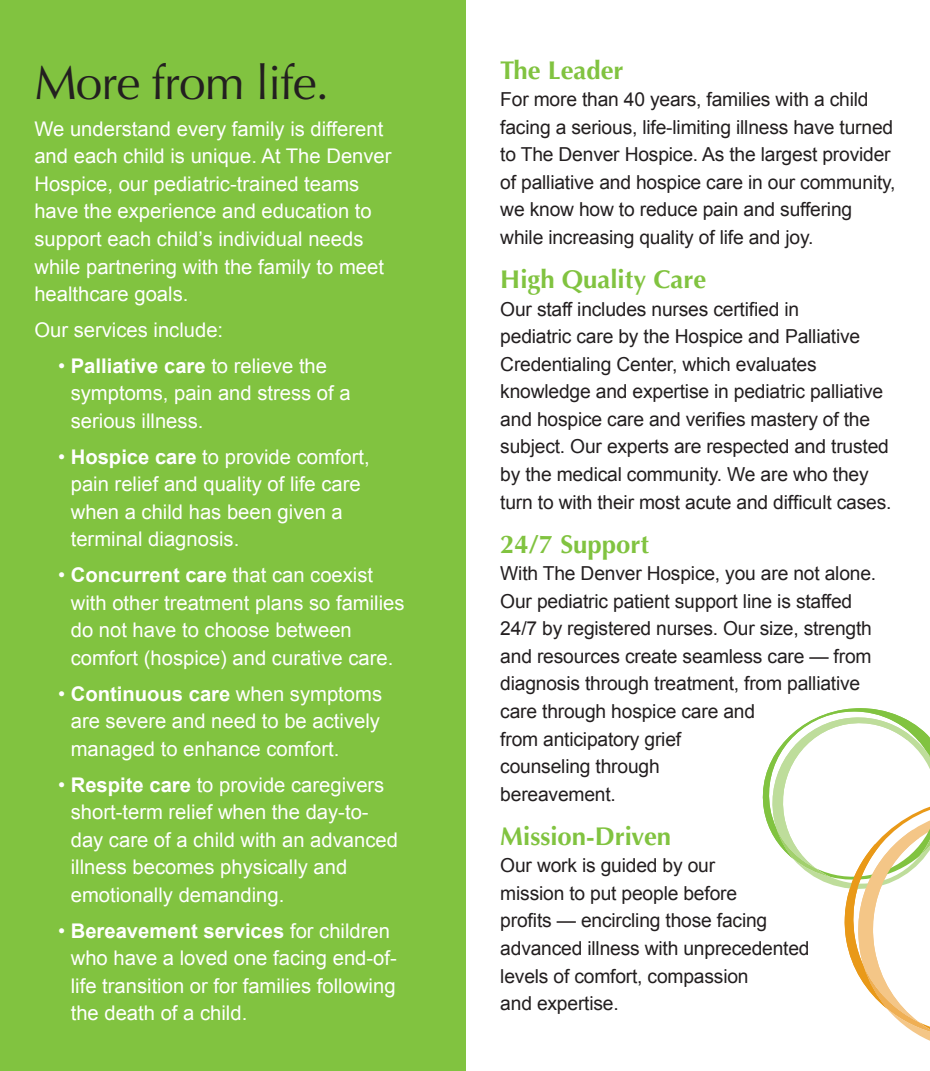
<style>
.page{position:relative;width:930px;height:1071px;background:#fff}
.page>*{position:absolute;margin:0;border:0;box-sizing:border-box;transform-origin:0 0}
.t1{font:47.77px "Optima";letter-spacing:-.02em;color:#231f20}
.subhead{font:700 25.72px "Optima";color:#81c340}
.bullets{font:20.3px/27.7px "Arial";color:#fff}
.body{font:20.3px/27.5px "Arial";color:#fff}
.body-2{font:19.25px/27.5px "Arial";letter-spacing:-.01em;color:#231f20}
.s1{font-weight:700}
</style>
<div class="page">
<div style="left:0;top:0;width:465px;height:1071px;background:#81c340"></div>
<svg style="left:762px;top:708px;width:167px;height:333px"></svg>
<p class="t1" style="left:34px;top:55px;width:296px">More from life.</p>
<p class="body" style="left:34px;top:115px;width:358px">We understand every family is different and each child is unique. At The Denver Hospice, our pediatric-trained teams have the experience and education to support each child’s individual needs while partnering with the family to meet healthcare goals.</p>
<p class="body" style="left:34px;top:316px;width:190px">Our services include:</p>
<p class="bullets" style="left:71px;top:352px;width:281px;text-indent:-13px">• <span class="s1">Palliative care</span> to relieve the symptoms, pain and stress of a serious illness.</p>
<p class="bullets" style="left:71px;top:443px;width:300px;text-indent:-13px">• <span class="s1">Hospice care</span> to provide comfort, pain relief and quality of life care when a child has been given a terminal diagnosis.</p>
<p class="bullets" style="left:71px;top:561px;width:335px;text-indent:-13px">• <span class="s1">Concurrent care</span> that can coexist with other treatment plans so families do not have to choose between comfort (hospice) and curative care.</p>
<p class="bullets" style="left:71px;top:680px;width:313px;text-align:justify;text-indent:-13px">• <span class="s1">Continuous care</span> when symptoms are severe and need to be actively managed to enhance comfort.</p>
<p class="bullets" style="left:71px;top:771px;width:328px;text-indent:-13px">• <span class="s1">Respite care</span> to provide caregivers short-term relief when the day-to&shy;day care of a child with an advanced illness becomes physically and emotionally demanding.</p>
<p class="bullets" style="left:71px;top:917px;width:327px;text-indent:-13px">• <span class="s1">Bereavement services</span> for children who have a loved one facing end-of&shy;life transition or for families following the death of a child.</p>
<p class="subhead" style="left:500px;top:55px;width:125px">The Leader</p>
<p class="body-2" style="left:500px;top:86px;width:397px">For more than 40 years, families with a child facing a serious, life-limiting illness have turned to The Denver Hospice. As the largest provider of palliative and hospice care in our community, we know how to reduce pain and suffering while increasing quality of life and joy.</p>
<p class="subhead" style="left:500px;top:264px;width:207px">High Quality Care</p>
<p class="body-2" style="left:500px;top:295px;width:392px">Our staff includes nurses certified in<br>pediatric care by the Hospice and Palliative Credentialing Center, which evaluates knowledge and expertise in pediatric palliative and hospice care and verifies mastery of the subject. Our experts are respected and trusted by the medical community. We are who they turn to with their most acute and difficult cases.</p>
<p class="subhead" style="left:500px;top:529px;width:150px">24/7 Support</p>
<p class="body-2" style="left:500px;top:560px;width:377px">With The Denver Hospice, you are not alone.<br>Our pediatric patient support line is staffed 24/7 by registered nurses. Our size, strength and resources create seamless care — from diagnosis through treatment, from palliative care through hospice care and<br>from anticipatory grief<br>counseling through<br>bereavement.</p>
<p class="subhead" style="left:500px;top:821px;width:172px">Mission-Driven</p>
<p class="body-2" style="left:500px;top:852px;width:311px">Our work is guided by our<br>mission to put people before<br>profits — encircling those facing advanced illness with unprecedented levels of comfort, compassion<br>and expertise.</p>
</div>
